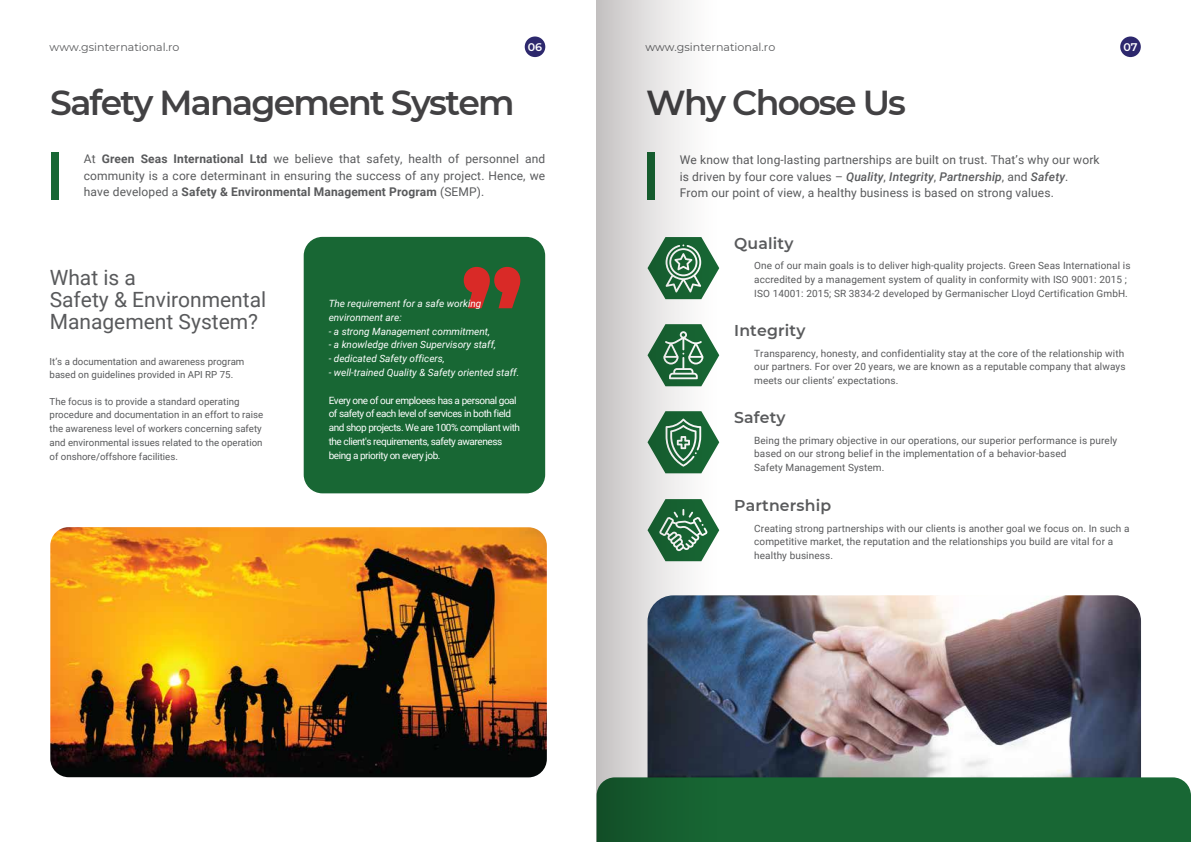
<style>
.page{position:relative;width:1191px;height:842px;background:#fff}
.page>*{position:absolute;margin:0;border:0;box-sizing:border-box;transform-origin:0 0}
.t1{font:600 34.6px "Montserrat";letter-spacing:-.05em;color:#424143}
.t2{font:21px/22px "Roboto";color:#595a5c}
.t3{font:600 15.7px "Montserrat";letter-spacing:.01em;color:#595a5c}
.t4{font:12px/16.6px "Roboto";letter-spacing:.01em;color:#595a5c}
.t5{font:11.1px "Montserrat";color:#595a5c}
.t6{font:600 11.1px "Montserrat";color:#fff}
.t7{font:10px/13.8px "Roboto";letter-spacing:.01em;color:#595a5c}
.t8{font:10px/13.8px "Roboto";letter-spacing:-.045em;color:#fff}
.t9{font:italic 10px/13.8px "Roboto";color:#fff}
.t10{font:9.7px/13.8px "Roboto";color:#595a5c}
.s1{font-weight:700}
.s2{font-weight:500;font-style:italic}
</style>
<div class="page">
<div style="left:51px;top:153px;width:7px;height:47px;background:#186734"></div>
<img style="left:50px;top:527px;width:497px;height:250px">
<div style="left:304px;top:237px;width:241px;height:256px;background:#186734;border-radius:19px"></div>
<svg style="left:464px;top:267px;width:56px;height:41px"></svg>
<div style="left:525px;top:36px;width:20px;height:21px;background:#2d286d;border-radius:50%"></div>
<div style="left:1120px;top:36px;width:20px;height:21px;background:#2d286d;border-radius:50%"></div>
<img style="left:771px;top:595px;width:370px;height:182px">
<div style="left:771px;top:777px;width:420px;height:65px;background:#186734"></div>
<svg style="left:596px;top:0;width:175px;height:842px"></svg>
<p class="t5" style="left:50px;top:40px;width:131px">www.gsinternational.ro</p>
<p class="t6" style="left:528px;top:39px;width:16px">06</p>
<p class="t5" style="left:645px;top:40px;width:131px">www.gsinternational.ro</p>
<p class="t6" style="left:1123px;top:39px;width:16px">07</p>
<h1 class="t1" style="left:50px;top:78px;width:466px">Safety Management System</h1>
<p class="t4" style="left:84px;top:150px;width:463px;text-align:justify">At <span class="s1">Green Seas International Ltd</span> we believe that safety, health of personnel and community is a core determinant in ensuring the success of any project. Hence, we have developed a <span class="s1">Safety &amp; Environmental Management Program</span> (SEMP).</p>
<h2 class="t2" style="left:50px;top:266px;width:218px">What is a<br>Safety &amp; Environmental<br>Management System?</h2>
<p class="t10" style="left:50px;top:354px;width:196px">It’s a documentation and awareness program based on guidelines provided in API RP 75.</p>
<p class="t10" style="left:50px;top:394px;width:215px">The focus is to provide a standard operating procedure and documentation in an effort to raise the awareness level of workers concerning safety and environmental issues related to the operation of onshore/offshore facilities.</p>
<p class="t9" style="left:329px;top:296px;width:154px">The requirement for a safe working environment are:</p>
<p class="t9" style="left:329px;top:324px;width:163px">- a strong Management commitment,</p>
<p class="t9" style="left:329px;top:338px;width:169px">- a knowledge driven Supervisory staff,</p>
<p class="t9" style="left:329px;top:351px;width:118px">- dedicated Safety officers,</p>
<p class="t9" style="left:329px;top:365px;width:192px">- well-trained Quality &amp; Safety oriented staff.</p>
<p class="t8" style="left:329px;top:393px;width:193px">Every one of our emploees has a personal goal of safety of each level of services in both field and shop projects. We are 100% compliant with the client's requirements, safety awareness being a priority on every job.</p>
<h1 class="t1" style="left:646px;top:78px;width:261px">Why Choose Us</h1>
<p class="t4" style="left:680px;top:151px;width:421px">We know that long-lasting partnerships are built on trust. That’s why our work is driven by four core values – <span class="s2">Quality</span>, <span class="s2">Integrity</span>, <span class="s2">Partnership</span>, and <span class="s2">Safety</span>.<br>From our point of view, a healthy business is based on strong values.</p>
<h3 class="t3" style="left:734px;top:232px;width:61px">Quality</h3>
<p class="t7" style="left:754px;top:259px;width:378px">One of our main goals is to deliver high-quality projects. Green Seas International is accredited by a management system of quality in conformity with ISO 9001: 2015 ;<br>ISO 14001: 2015; SR 3834-2 developed by Germanischer Lloyd Certification GmbH.</p>
<h3 class="t3" style="left:734px;top:319px;width:73px">Integrity</h3>
<p class="t7" style="left:754px;top:346px;width:373px">Transparency, honesty, and confidentiality stay at the core of the relationship with our partners. For over 20 years, we are known as a reputable company that always meets our clients’ expectations.</p>
<h3 class="t3" style="left:734px;top:406px;width:53px">Safety</h3>
<p class="t7" style="left:754px;top:433px;width:364px">Being the primary objective in our operations, our superior performance is purely based on our strong belief in the implementation of a behavior-based<br>Safety Management System.</p>
<h3 class="t3" style="left:734px;top:494px;width:98px">Partnership</h3>
<p class="t7" style="left:754px;top:521px;width:377px">Creating strong partnerships with our clients is another goal we focus on. In such a competitive market, the reputation and the relationships you build are vital for a healthy business.</p>
</div>
